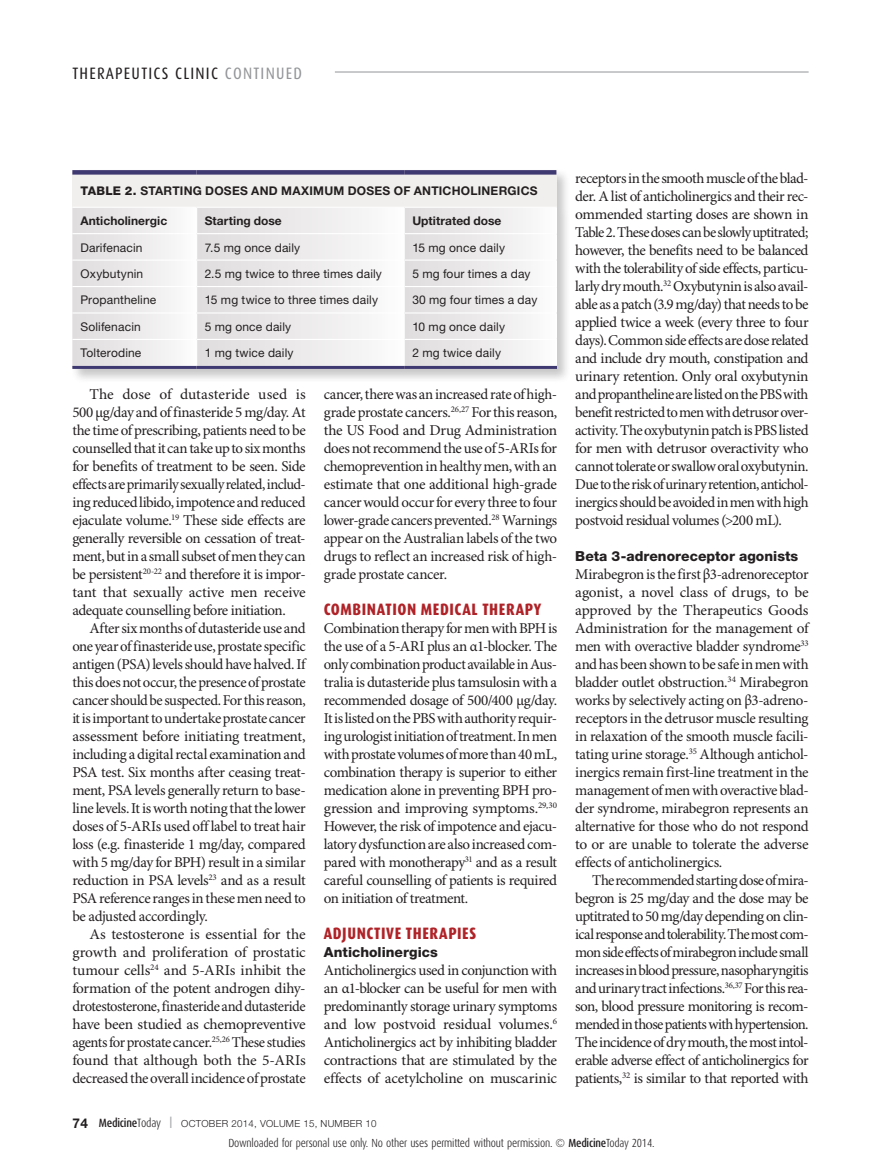
<style>
.page{position:relative;width:881px;height:1161px;background:#fff}
.page>*{position:absolute;margin:0;border:0;box-sizing:border-box;transform-origin:0 0}
.t1{font:800 16.5px "Dax Condensed";letter-spacing:.035em;color:#af2227}
.t2{font:16.5px "Dax Condensed";letter-spacing:.075em;color:#231f20}
.t3{font:15px/18px "Minion Pro";letter-spacing:-.025em;color:#231f20;text-align:justify}
.t4{font:800 13.8px "Helvetica Neue";color:#231f20}
.t5{font:12px "Helvetica Neue";letter-spacing:.015em;color:#231f20}
.t6{font:700 12px "Helvetica Neue";letter-spacing:.01em;color:#231f20}
.t7{font:500 12px "Dax Condensed";letter-spacing:-.02em;color:#231f20}
.t8{font:300 11.7px "Dax Condensed";letter-spacing:-.02em;color:#231f20}
.t9{font:11.7px "Helvetica";color:#000}
.t10{font:300 9.75px "Helvetica Neue";letter-spacing:.025em;color:#231f20}
.s1{color:#939598}
.s2{font-weight:800}
.s3{font-family:"Helvetica Neue";font-weight:700;font-size:13.5px}
.s4{font-weight:300}
.s5{font-weight:500}
</style>
<div class="page">
<hr style="left:72px;top:72px;width:736px;height:1px;background:#939598">
<div style="left:71px;top:168px;width:500px;height:216px;background:#231f20;opacity:.25"></div>
<div style="left:72px;top:172px;width:484px;height:35px;background:#f1efed"></div>
<svg style="left:72px;top:207px;width:484px;height:159px"></svg>
<div style="left:72px;top:170px;width:124px;height:5px;background:#3f3971"></div>
<div style="left:196px;top:170px;width:208px;height:5px;background:#3f3971"></div>
<div style="left:404px;top:170px;width:152px;height:5px;background:#3f3971"></div>
<hr style="left:72px;top:366px;width:124px;height:3px;background:#3f3971">
<hr style="left:196px;top:366px;width:208px;height:3px;background:#3f3971">
<hr style="left:404px;top:366px;width:152px;height:3px;background:#3f3971">
<div style="left:72px;top:65px;width:263px;height:15px;background:#fff"></div>
<p class="t2" style="left:72px;top:64px;width:231px">THERAPEUTICS CLINIC <span class="s1">CONTINUED</span></p>
<p class="t6" style="left:80px;top:183px;width:458px"><span class="s2">TABLE 2.</span> STARTING DOSES AND MAXIMUM DOSES OF ANTICHOLINERGICS</p>
<p class="t6" style="left:80px;top:213px;width:88px">Anticholinergic</p>
<p class="t6" style="left:205px;top:213px;width:78px">Starting dose</p>
<p class="t6" style="left:412px;top:213px;width:91px">Uptitrated dose</p>
<p class="t5" style="left:80px;top:240px;width:64px">Darifenacin</p>
<p class="t5" style="left:205px;top:240px;width:97px">7.5 mg once daily</p>
<p class="t5" style="left:412px;top:240px;width:94px">15 mg once daily</p>
<p class="t5" style="left:80px;top:267px;width:64px">Oxybutynin</p>
<p class="t5" style="left:205px;top:267px;width:179px">2.5 mg twice to three times daily</p>
<p class="t5" style="left:412px;top:267px;width:120px">5 mg four times a day</p>
<p class="t5" style="left:80px;top:293px;width:77px">Propantheline</p>
<p class="t5" style="left:205px;top:293px;width:175px">15 mg twice to three times daily</p>
<p class="t5" style="left:412px;top:293px;width:126px">30 mg four times a day</p>
<p class="t5" style="left:80px;top:319px;width:62px">Solifenacin</p>
<p class="t5" style="left:205px;top:319px;width:88px">5 mg once daily</p>
<p class="t5" style="left:412px;top:319px;width:94px">10 mg once daily</p>
<p class="t5" style="left:80px;top:346px;width:62px">Tolterodine</p>
<p class="t5" style="left:205px;top:346px;width:90px">1 mg twice daily</p>
<p class="t5" style="left:412px;top:346px;width:90px">2 mg twice daily</p>
<p class="t3" style="left:72px;top:385px;width:235px;text-indent:17px">The dose of dutasteride used is 500 µg/day and of finasteride 5 mg/day. At the time of prescribing, patients need to be counselled that it can take up to six months for benefits of treatment to be seen. Side effects are primarily sexually related, includ&shy;ing reduced libido, impotence and reduced ejaculate volume.<sup>19</sup> These side effects are generally reversible on cessation of treat&shy;ment, but in a small subset of men they can be persistent<sup>20-22</sup> and therefore it is impor&shy;tant that sexually active men receive adequate counselling before initiation.</p>
<p class="t3" style="left:72px;top:619px;width:235px;text-indent:17px">After six months of dutasteride use and one year of finasteride use, prostate specific antigen (PSA) levels should have halved. If this does not occur, the presence of prostate cancer should be suspected. For this reason, it is important to undertake prostate cancer assessment before initiating treatment, including a digital rectal examination and PSA test. Six months after ceasing treat&shy;ment, PSA levels generally return to base&shy;line levels. It is worth noting that the lower doses of 5-ARIs used off label to treat hair loss (e.g. finasteride 1 mg/day, compared with 5 mg/day for BPH) result in a similar reduction in PSA levels<sup>23</sup> and as a result PSA reference ranges in these men need to be adjusted accordingly.</p>
<p class="t3" style="left:72px;top:925px;width:235px;text-indent:17px">As testosterone is essential for the growth and proliferation of prostatic tumour cells<sup>24</sup> and 5-ARIs inhibit the formation of the potent androgen dihy&shy;drotestosterone, finasteride and dutasteride have been studied as chemopreventive agents for prostate cancer.<sup>25,26</sup> These studies found that although both the 5-ARIs decreased the overall incidence of prostate</p>
<p class="t3" style="left:324px;top:385px;width:235px">cancer, there was an increased rate of high&shy;grade prostate cancers.<sup>26,27</sup> For this reason, the US Food and Drug Administration does not recommend the use of 5-ARIs for chemoprevention in healthy men, with an estimate that one additional high-grade cancer would occur for every three to four lower-grade cancers prevented.<sup>28</sup> Warnings appear on the Australian labels of the two drugs to reflect an increased risk of high&shy;grade prostate cancer.</p>
<p class="t1" style="left:324px;top:600px;width:219px">COMBINATION MEDICAL THERAPY</p>
<p class="t3" style="left:323px;top:619px;width:235px">Combination therapy for men with BPH is the use of a 5-ARI plus an α1-blocker. The only combination product available in Aus&shy;tralia is dutasteride plus tamsulosin with a recommended dosage of 500/400 µg/day.<br>It is listed on the PBS with authority requir&shy;ing urologist initiation of treatment. In men with prostate volumes of more than 40 mL, combination therapy is superior to either medication alone in preventing BPH pro&shy;gression and improving symptoms.<sup>29,30<br></sup>However, the risk of impotence and ejacu&shy;latory dysfunction are also increased com&shy;pared with monotherapy<sup>31</sup> and as a result careful counselling of patients is required on initiation of treatment.</p>
<p class="t1" style="left:324px;top:924px;width:154px">ADJUNCTIVE THERAPIES</p>
<p class="t4" style="left:324px;top:943px;width:115px">Anticholinergics</p>
<p class="t3" style="left:324px;top:961px;width:235px">Anticholinergics used in conjunction with an α1-blocker can be useful for men with predominantly storage urinary symptoms and low postvoid residual volumes.<sup>6<br></sup>Anticholinergics act by inhibiting bladder contractions that are stimulated by the effects of acetylcholine on muscarinic</p>
<p class="t9" style="left:180px;top:1055px;width:253px">Copyright _Layout 1 17/01/12 1:43 PM Page 4</p>
<p class="t3" style="left:575px;top:169px;width:235px">receptors in the smooth muscle of the blad&shy;der. A list of anticholinergics and their rec&shy;ommended starting doses are shown in Table 2. These doses can be slowly uptitrated; however, the benefits need to be balanced with the tolerability of side effects, particu&shy;larly dry mouth.<sup>32</sup> Oxybutynin is also avail&shy;able as a patch (3.9 mg/day) that needs to be applied twice a week (every three to four days). Common side effects are dose related and include dry mouth, constipation and urinary retention. Only oral oxybutynin and propantheline are listed on the PBS with benefit restricted to men with detrusor over&shy;activity. The oxybutynin patch is PBS listed for men with detrusor overactivity who cannot tolerate or swallow oral oxybutynin.<br>Due to the risk of urinary retention, antichol&shy;inergics should be avoided in men with high postvoid residual volumes (&gt;200 mL).</p>
<p class="t4" style="left:575px;top:547px;width:224px">Beta 3-adrenoreceptor agonists</p>
<p class="t3" style="left:575px;top:565px;width:235px">Mirabegron is the first β3-adrenoreceptor agonist, a novel class of drugs, to be approved by the Therapeutics Goods Administration for the management of men with overactive bladder syndrome<sup>33 </sup>and has been shown to be safe in men with bladder outlet obstruction.<sup>34</sup> Mirabegron works by selectively acting on β3-adreno&shy;receptors in the detrusor muscle resulting in relaxation of the smooth muscle facili&shy;tating urine storage.<sup>35</sup> Although antichol&shy;inergics remain first-line treatment in the management of men with overactive blad&shy;der syndrome, mirabegron represents an alternative for those who do not respond to or are unable to tolerate the adverse effects of anticholinergics.</p>
<p class="t3" style="left:575px;top:871px;width:235px;text-indent:17px">The recommended starting dose of mira&shy;begron is 25 mg/day and the dose may be uptitrated to 50 mg/day depending on clin&shy;ical response and tolerability. The most com&shy;mon side effects of mirabegron include small increases in blood pressure, nasopharyngitis and urinary tract infections.<sup>36,37</sup> For this rea&shy;son, blood pressure monitoring is recom&shy;mended in those patients with hypertension.<br>The incidence of dry mouth, the most intol&shy;erable adverse effect of anticholinergics for patients,<sup>32</sup> is similar to that reported with</p>
<p class="t7" style="left:72px;top:1116px;width:90px"><span class="s3">74</span> Medicine<span class="s4">Today</span></p>
<p class="t10" style="left:181px;top:1117px;width:197px">OCTOBER 2014, VOLUME 15, NUMBER 10</p>
<p class="t8" style="left:228px;top:1139px;width:427px">Downloaded for personal use only. No other uses permitted without permission. © <span class="s5">Medicine</span>Today 2014.</p>
</div>
